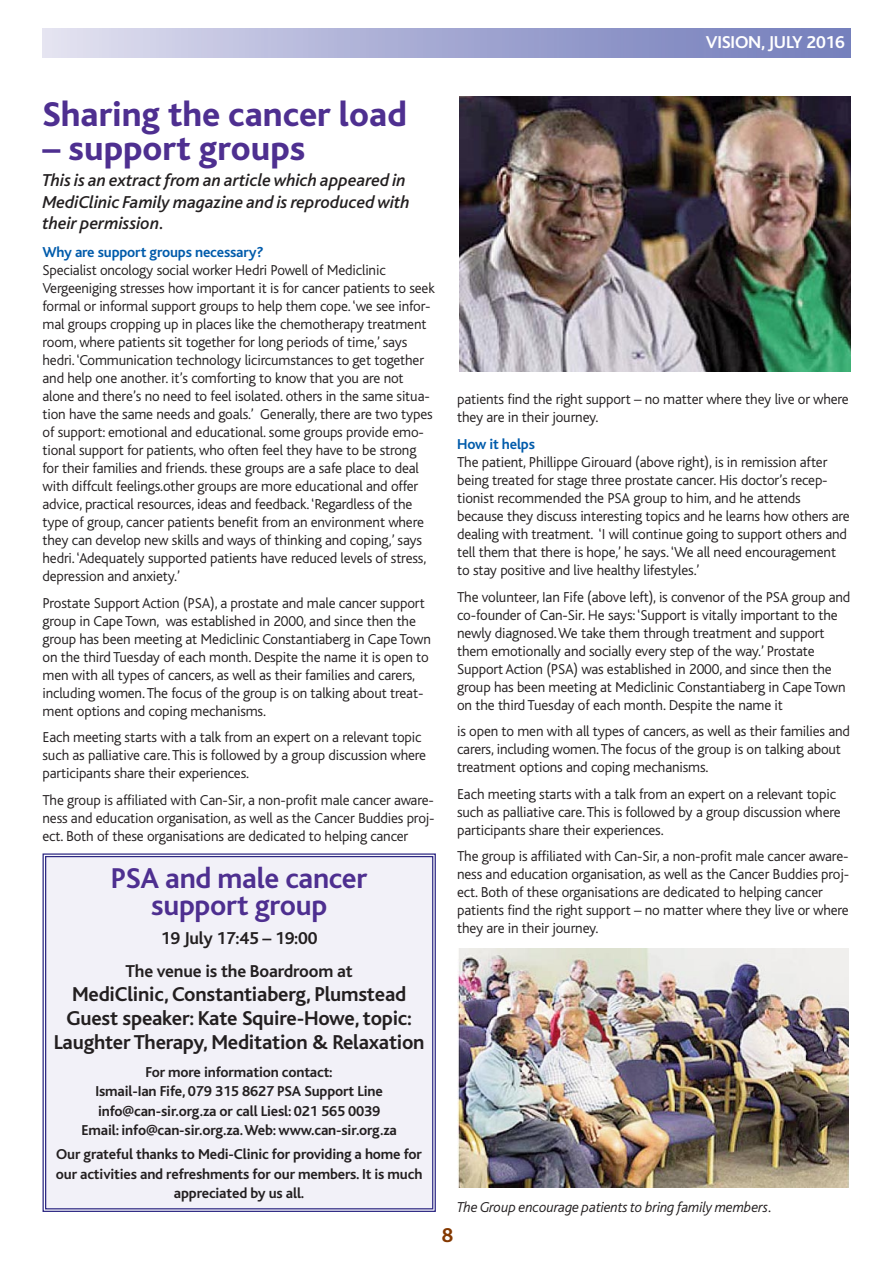
<style>
.page{position:relative;width:893px;height:1263px;background:#fff}
.page>*{position:absolute;margin:0;border:0;box-sizing:border-box;transform-origin:0 0}
.t1{font:800 36px "Bliss";color:#4e2f90}
.t2{font:700 30px/27px "Bliss";letter-spacing:-.01em;color:#4e2f90;text-align:center}
.t3{font:700 21px/24px "Bliss";letter-spacing:-.01em;color:#231f20;text-align:center}
.t4{font:700 21px "Bliss";color:#843800}
.t5{font:italic 500 18px/21.6px "Bliss";color:#231f20}
.t6{font:700 18px/32.5px "Bliss";letter-spacing:-.01em;color:#231f20;text-align:center}
.t7{font:700 18px "Bliss";letter-spacing:-.01em;color:#fff}
.t8{font:300 15px/18px "Bliss";letter-spacing:-.01em;color:#231f20}
.t9{font:700 15px/19.5px "Bliss";letter-spacing:-.01em;color:#231f20;text-align:center}
.t10{font:italic 300 15px "Bliss";letter-spacing:-.01em;color:#231f20}
.t11{font:700 15px "Bliss";letter-spacing:-.01em;color:#005bab}
.s1{font-style:normal}
</style>
<div class="page">
<img style="left:459px;top:97px;width:391px;height:275px">
<img style="left:457px;top:948px;width:391px;height:240px">
<div style="left:42px;top:853px;width:394px;height:359px;background:#f2f1f8"></div>
<h1 class="t1" style="left:43px;top:100px;width:366px">Sharing the cancer load</h1>
<h1 class="t1" style="left:43px;top:135px;width:264px">– support groups</h1>
<p class="t5" style="left:43px;top:171px;width:369px">This is an extract from an article which appeared in<br>MediClinic Family magazine and is reproduced with their permission.</p>
<p class="t11" style="left:43px;top:246px;width:223px">Why are support groups necessary?</p>
<p class="t8" style="left:43px;top:262px;width:394px">Specialist oncology social worker Hedri Powell of Mediclinic Vergeeniging stresses how important it is for cancer patients to seek formal or informal support groups to help them cope. ‘we see infor&shy;mal groups cropping up in places like the chemotherapy treatment room, where patients sit together for long periods of time,’ says hedri. ‘Communication technology licircumstances to get together and help one another. it’s comforting to know that you are not alone and there’s no need to feel isolated. others in the same situa&shy;tion have the same needs and goals.’ Generally, there are two types of support: emotional and educational. some groups provide emo&shy;tional support for patients, who often feel they have to be strong for their families and friends. these groups are a safe place to deal with diffcult feelings.other groups are more educational and offer advice, practical resources, ideas and feedback. ‘Regardless of the type of group, cancer patients benefit from an environment where they can develop new skills and ways of thinking and coping,’ says hedri. ‘Adequately supported patients have reduced levels of stress, depression and anxiety.’</p>
<p class="t8" style="left:43px;top:595px;width:390px">Prostate Support Action (PSA), a prostate and male cancer support group in Cape Town, was established in 2000, and since then the group has been meeting at Mediclinic Constantiaberg in Cape Town on the third Tuesday of each month. Despite the name it is open to men with all types of cancers, as well as their families and carers, including women. The focus of the group is on talking about treat&shy;ment options and coping mechanisms.</p>
<p class="t8" style="left:43px;top:729px;width:385px">Each meeting starts with a talk from an expert on a relevant topic such as palliative care. This is followed by a group discussion where participants share their experiences.</p>
<p class="t8" style="left:43px;top:792px;width:394px;text-align:justify">The group is affiliated with Can-Sir, a non-profit male cancer aware&shy;ness and education organisation, as well as the Cancer Buddies proj&shy;ect. Both of these organisations are dedicated to helping cancer</p>
<h2 class="t2" style="left:111px;top:868px;width:258px">PSA and male cancer support group</h2>
<p class="t6" style="left:126px;top:924px;width:229px">19 July 17:45 – 19:00<br>The venue is the Boardroom at</p>
<h3 class="t3" style="left:54px;top:984px;width:372px">MediClinic, Constantiaberg, Plumstead<br>Guest speaker: Kate Squire-Howe, topic:<br>Laughter Therapy, Meditation &amp; Relaxation</h3>
<p class="t9" style="left:82px;top:1063px;width:317px">For more information contact:<br>Ismail-Ian Fife, 079 315 8627 PSA Support Line info@can-sir.org.za or call Liesl: 021 565 0039<br>Email: info@can-sir.org.za. Web: www.can-sir.org.za</p>
<p class="t9" style="left:56px;top:1146px;width:368px">Our grateful thanks to Medi-Clinic for providing a home for our activities and refreshments for our members. It is much appreciated by us all.</p>
<p class="t7" style="left:706px;top:36px;width:141px">VISION, JULY 2016</p>
<p class="t8" style="left:457px;top:392px;width:393px">patients find the right support – no matter where they live or where they are in their journey.</p>
<p class="t11" style="left:457px;top:439px;width:79px">How it helps</p>
<p class="t8" style="left:457px;top:455px;width:394px">The patient, Phillippe Girouard (above right), is in remission after being treated for stage three prostate cancer. His doctor’s recep&shy;tionist recommended the PSA group to him, and he attends because they discuss interesting topics and he learns how others are dealing with treatment. ‘I will continue going to support others and tell them that there is hope,’ he says. ‘We all need encouragement to stay positive and live healthy lifestyles.’</p>
<p class="t8" style="left:457px;top:589px;width:395px">The volunteer, Ian Fife (above left), is convenor of the PSA group and co-founder of Can-Sir. He says: ‘Support is vitally important to the newly diagnosed. We take them through treatment and support them emotionally and socially every step of the way.’ Prostate Support Action (PSA) was established in 2000, and since then the group has been meeting at Mediclinic Constantiaberg in Cape Town on the third Tuesday of each month. Despite the name it</p>
<p class="t8" style="left:457px;top:724px;width:394px">is open to men with all types of cancers, as well as their families and carers, including women. The focus of the group is on talking about treatment options and coping mechanisms.</p>
<p class="t8" style="left:457px;top:786px;width:385px">Each meeting starts with a talk from an expert on a relevant topic such as palliative care. This is followed by a group discussion where participants share their experiences.</p>
<p class="t8" style="left:457px;top:849px;width:394px">The group is affiliated with Can-Sir, a non-profit male cancer aware&shy;ness and education organisation, as well as the Cancer Buddies proj&shy;ect. Both of these organisations are dedicated to helping cancer patients find the right support – no matter where they live or where they are in their journey.</p>
<p class="t10" style="left:457px;top:1202px;width:315px">The Group encourage patients to bring family members<span class="s1">.</span></p>
<h3 class="t4" style="left:442px;top:1227px;width:13px">8</h3>
</div>
